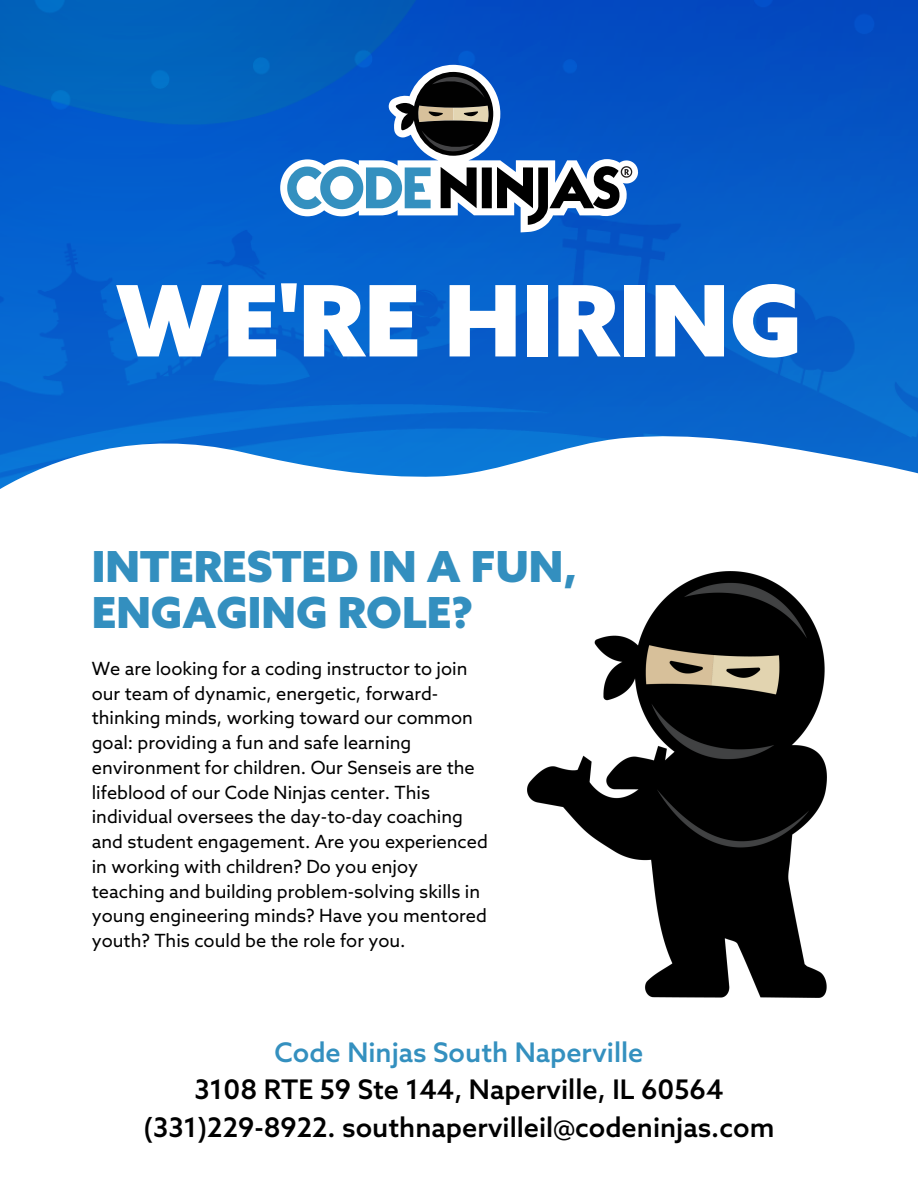
<style>
.page{position:relative;width:918px;height:1188px;background:#fff}
.page>*{position:absolute;margin:0;border:0;box-sizing:border-box;transform-origin:0 0}
.t1{font:900 98.55px "Azo Sans";color:#fff}
.t2{font:900 42.75px "Azo Sans";color:#338fbf}
.t3{font:500 27px "Azo Sans";color:#000}
.t4{font:500 27px "Azo Sans";color:#3490bf}
.t5{font:18.15px/24.8px "Azo Sans";color:#000}
</style>
<div class="page">
<img style="left:0;top:0;width:918px;height:428px">
<svg style="left:280px;top:65px;width:358px;height:167px;background:#256dce"></svg>
<svg style="left:287px;top:166px;width:144px;height:43px"></svg>
<svg style="left:441px;top:167px;width:36px;height:41px"></svg>
<div style="left:482px;top:168px;width:10px;height:40px;background:#000"></div>
<svg style="left:396px;top:72px;width:97px;height:85px"></svg>
<svg style="left:497px;top:166px;width:135px;height:59px"></svg>
<svg style="left:0;top:428px;width:918px;height:61px"></svg>
<img style="left:527px;top:571px;width:300px;height:427px">
<p class="t1" style="left:116px;top:271px;width:688px">WE'RE HIRING</p>
<p class="t2" style="left:92px;top:544px;width:487px">INTERESTED IN A FUN,</p>
<p class="t2" style="left:92px;top:590px;width:382px">ENGAGING ROLE?</p>
<p class="t5" style="left:92px;top:658px;width:398px">We are looking for a coding instructor to join our team of dynamic, energetic, forward&shy;thinking minds, working toward our common goal: providing a fun and safe learning environment for children. Our Senseis are the lifeblood of our Code Ninjas center. This individual oversees the day-to-day coaching and student engagement. Are you experienced in working with children? Do you enjoy teaching and building problem-solving skills in young engineering minds? Have you mentored youth? This could be the role for you.</p>
<p class="t4" style="left:274px;top:1039px;width:371px">Code Ninjas South Naperville</p>
<p class="t3" style="left:194px;top:1076px;width:531px">3108 RTE 59 Ste 144, Naperville, IL 60564</p>
<p class="t3" style="left:143px;top:1113px;width:633px">(331)229-8922. southnapervilleil@codeninjas.com</p>
</div>
